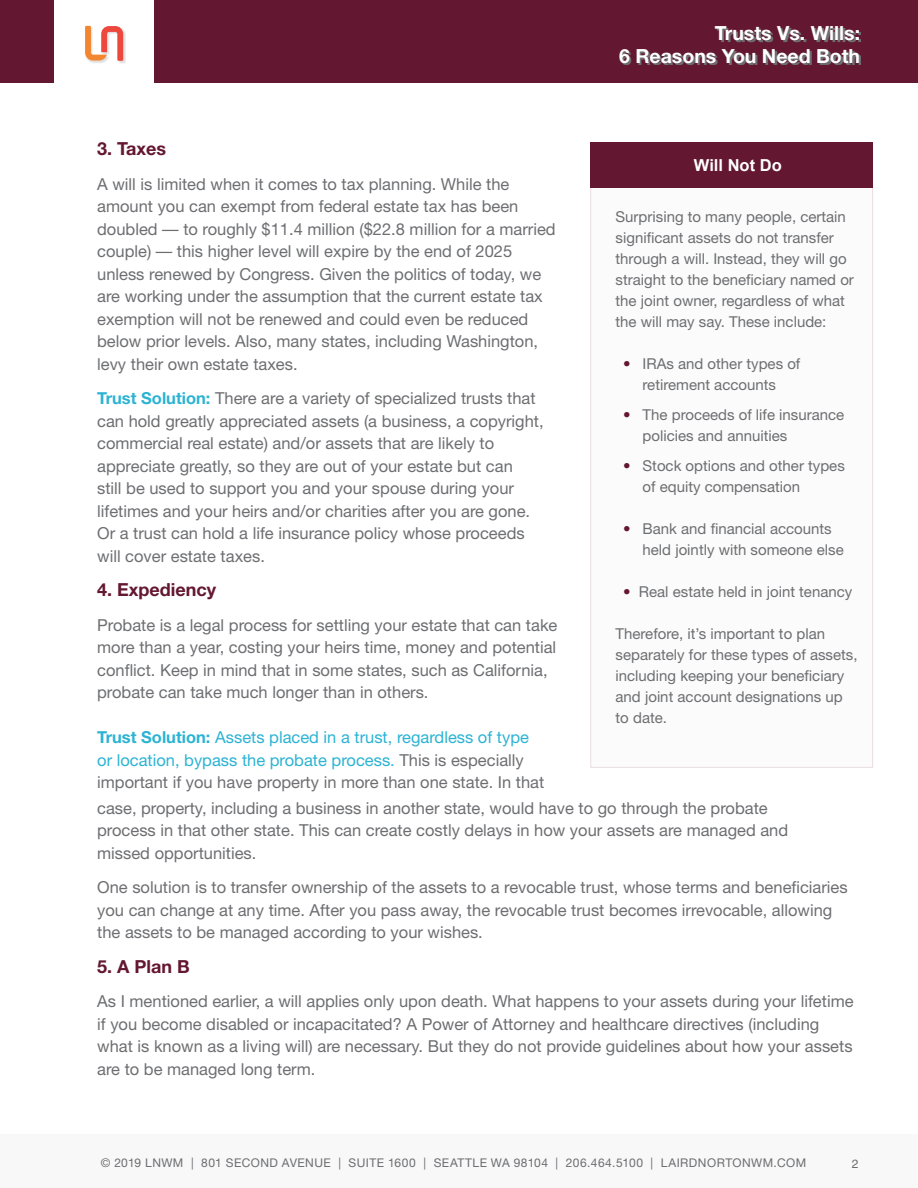
<style>
.page{position:relative;width:918px;height:1188px;background:#fff}
.page>*{position:absolute;margin:0;border:0;box-sizing:border-box;transform-origin:0 0}
.t1{font:700 19.5px/22.5px "Helvetica Neue LT Std";color:#fff;text-align:right}
.t2{font:700 18px "Helvetica Neue LT Std";color:#631730}
.t3{font:16.5px/22.5px "Helvetica Neue LT Std";color:#6d6e71}
.t4{font:16.5px/22.5px "Helvetica Neue LT Std";color:#2cb3d3}
.t5{font:700 16.5px "Arial";color:#fff}
.t6{font:15px/21px "Helvetica Neue LT Std";color:#6d6e71}
.t7{font:12px "Helvetica Neue LT Std";letter-spacing:.04em;color:#6c6d70}
.t8{font:12px "Helvetica LT Std";color:#6c6d70}
.s1{font-family:"Helvetica LT Std"}
.s2{font-weight:700;color:#2cb3d3}
.s3{font-weight:700}
.s4{color:#6d6e71}
.s5{color:#631730}
</style>
<div class="page">
<div style="left:85px;top:26px;width:41px;height:38px;background:#231f20;opacity:.15"></div>
<svg style="left:85px;top:26px;width:38px;height:35px"></svg>
<div style="left:0;top:0;width:54px;height:83px;background:#631730"></div>
<div style="left:154px;top:0;width:764px;height:83px;background:#631730"></div>
<svg style="left:621px;top:28px;width:240px;height:37px"></svg>
<div style="left:0;top:1134px;width:918px;height:54px;background:#f8f8f8"></div>
<div style="left:590px;top:142px;width:283px;height:626px;background:#fbfbfb"></div>
<div style="left:590px;top:142px;width:283px;height:45px;background:#631730"></div>
<p class="t1" style="left:619px;top:22px;width:242px">Trusts Vs. Wills:<br>6 Reasons You Need Both</p>
<p class="t2" style="left:97px;top:138px;width:71px">3. Taxes</p>
<p class="t3" style="left:97px;top:172px;width:460px">A will is limited when it comes to tax planning. While the amount you can exempt from federal estate tax has been doubled <span class="s1">—</span> to roughly $11.4 million ($22.8 million for a married couple) <span class="s1">—</span> this higher level will expire by the end of 2025 unless renewed by Congress. Given the politics of today, we are working under the assumption that the current estate tax exemption will not be renewed and could even be reduced below prior levels. Also, many states, including Washington, levy their own estate taxes.</p>
<p class="t3" style="left:97px;top:387px;width:448px"><span class="s2">Trust Solution:</span> There are a variety of specialized trusts that can hold greatly appreciated assets (a business, a copyright, commercial real estate) and/or assets that are likely to appreciate greatly, so they are out of your estate but can<br>still be used to support you and your spouse during your lifetimes and your heirs and/or charities after you are gone.<br>Or a trust can hold a life insurance policy whose proceeds will cover estate taxes.</p>
<p class="t2" style="left:97px;top:579px;width:120px">4. Expediency</p>
<p class="t3" style="left:97px;top:613px;width:462px">Probate is a legal process for settling your estate that can take more than a year, costing your heirs time, money and potential conflict. Keep in mind that in some states, such as California, probate can take much longer than in others.</p>
<p class="t4" style="left:97px;top:726px;width:449px"><span class="s3">Trust Solution:</span> Assets placed in a trust, regardless of type or location, bypass the probate process. <span class="s4">This is especially important if you have property in more than one state. In that</span></p>
<p class="t3" style="left:97px;top:796px;width:692px">case, property, including a business in another state, would have to go through the probate process in that other state. This can create costly delays in how your assets are managed and missed opportunities.</p>
<p class="t3" style="left:97px;top:876px;width:752px">One solution is to transfer ownership of the assets to a revocable trust, whose terms and beneficiaries you can change at any time. After you pass away, the revocable trust becomes irrevocable, allowing the assets to be managed according to your wishes.</p>
<p class="t2" style="left:97px;top:955px;width:94px">5. A Plan B</p>
<p class="t3" style="left:97px;top:990px;width:758px">As I mentioned earlier, a will applies only upon death. What happens to your assets during your lifetime if you become disabled or incapacitated? A Power of Attorney and healthcare directives (including what is known as a living will) are necessary. But they do not provide guidelines about how your assets are to be managed long term.</p>
<p class="t5" style="left:694px;top:154px;width:89px">Will Not Do</p>
<p class="t6" style="left:616px;top:206px;width:240px">Surprising to many people, certain significant assets do not transfer through a will. Instead, they will go straight to the beneficiary named or the joint owner, regardless of what the will may say. These include:</p>
<p class="t6" style="left:623px;top:353px;width:179px;text-align:center"><span class="s5">•</span> IRAs and other types of retirement accounts</p>
<p class="t6" style="left:643px;top:404px;width:203px;text-indent:-20px"><span class="s5">•</span> The proceeds of life insurance policies and annuities</p>
<p class="t6" style="left:643px;top:455px;width:204px;text-indent:-20px"><span class="s5">•</span> Stock options and other types of equity compensation</p>
<p class="t6" style="left:643px;top:518px;width:203px;text-indent:-20px"><span class="s5">•</span> Bank and financial accounts held jointly with someone else</p>
<p class="t6" style="left:623px;top:581px;width:231px"><span class="s5">•</span> Real estate held in joint tenancy</p>
<p class="t6" style="left:616px;top:623px;width:243px">Therefore, it’s important to plan separately for these types of assets, including keeping your beneficiary and joint account designations up to date.</p>
<p class="t7" style="left:101px;top:1156px;width:707px">© 2019 LNWM | 801 SECOND AVENUE | SUITE 1600 | SEATTLE WA 98104 | 206.464.5100 | LAIRDNORTONWM.COM</p>
<p class="t8" style="left:852px;top:1157px;width:8px">2</p>
</div>
